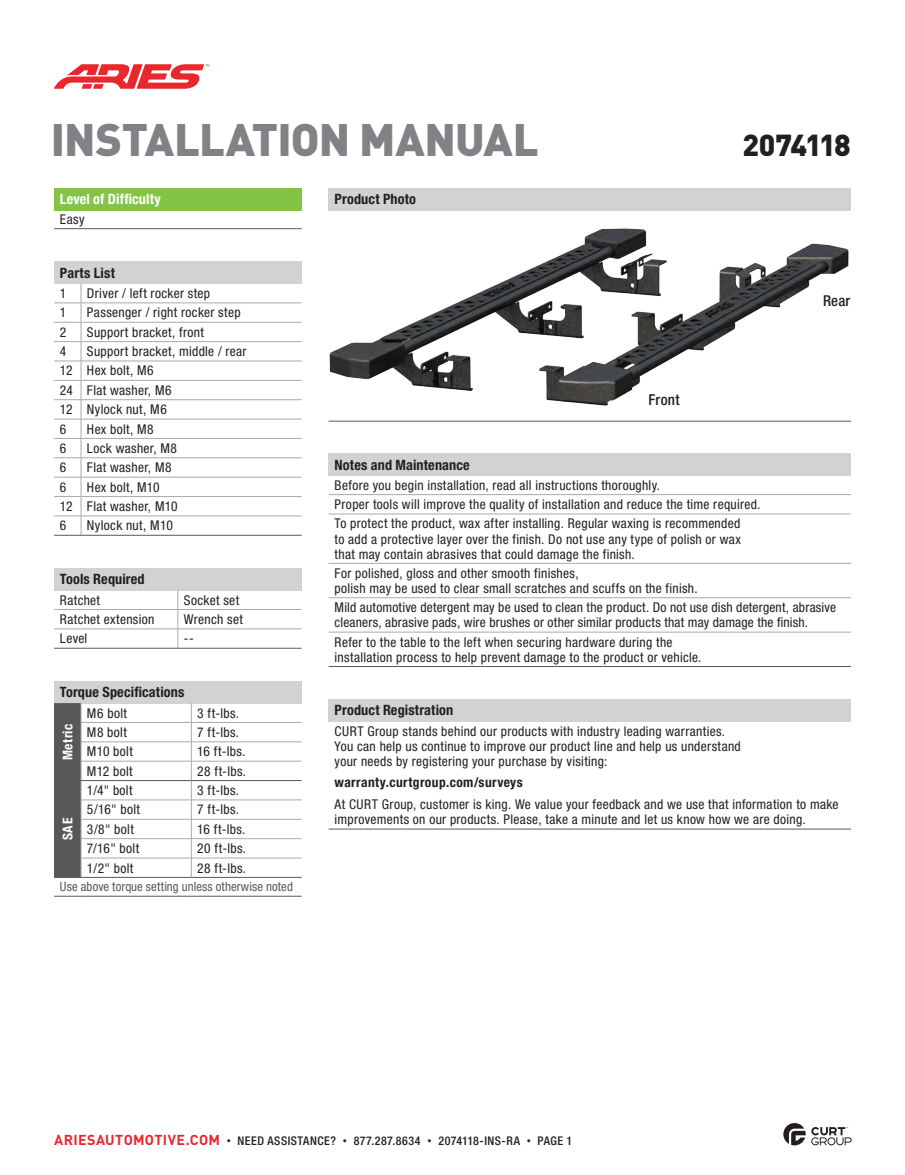
<style>
.page{position:relative;width:905px;height:1175px;background:#fff}
.page>*{position:absolute;margin:0;border:0;box-sizing:border-box;transform-origin:0 0}
.t1{font:900 45px "DINOT";letter-spacing:-.02em;color:#808285}
.t2{font:900 30px "DINOT";letter-spacing:-.055em;color:#231f20}
.t3{font:500 condensed 15px "Helvetica Neue LT Std";letter-spacing:.015em;color:#231f20}
.t4{font:700 condensed 14.25px "Helvetica Neue LT Std";letter-spacing:.01em;color:#231f20}
.t5{font:700 condensed 14.25px "Helvetica Neue LT Std";letter-spacing:.005em;color:#fff}
.t6{font:condensed 13.5px/19.4px "Helvetica Neue LT Std";letter-spacing:.025em;color:#231f20}
.t7{font:700 condensed 13.5px "Helvetica Neue LT Std";letter-spacing:.03em;color:#231f20}
.t8{font:700 condensed 13.5px "Helvetica Neue LT Std";letter-spacing:.035em;color:#fff}
.t9{font:condensed 12.75px "Helvetica Neue LT Std";letter-spacing:.01em;color:#57585a}
.t10{font:500 condensed 12px "Helvetica Neue LT Std";letter-spacing:.04em;color:#231f20}
.s1{font-family:"DINOT";font-weight:700;font-stretch:normal;font-size:14.25px;color:#e9282d}
.s2{font-family:"DINOT";font-weight:400;font-stretch:normal;font-size:9px}
</style>
<div class="page">
<svg style="left:54px;top:64px;width:155px;height:25px"></svg>
<svg style="left:783px;top:1123px;width:68px;height:22px"></svg>
<div style="left:54px;top:261px;width:248px;height:22px;background:#d1d2d4"></div>
<hr style="left:81px;top:302px;width:221px;height:1px;background:#a8a9ad">
<hr style="left:81px;top:322px;width:221px;height:1px;background:#a8a9ad">
<hr style="left:81px;top:341px;width:221px;height:1px;background:#a8a9ad">
<hr style="left:81px;top:361px;width:221px;height:1px;background:#a8a9ad">
<hr style="left:81px;top:380px;width:221px;height:1px;background:#a8a9ad">
<hr style="left:81px;top:399px;width:221px;height:1px;background:#a8a9ad">
<hr style="left:81px;top:419px;width:221px;height:1px;background:#a8a9ad">
<hr style="left:81px;top:438px;width:221px;height:1px;background:#a8a9ad">
<hr style="left:81px;top:457px;width:221px;height:1px;background:#a8a9ad">
<hr style="left:81px;top:477px;width:221px;height:1px;background:#a8a9ad">
<hr style="left:81px;top:496px;width:221px;height:1px;background:#a8a9ad">
<hr style="left:81px;top:515px;width:221px;height:1px;background:#a8a9ad">
<svg style="left:54px;top:283px;width:28px;height:253px"></svg>
<hr style="left:81px;top:535px;width:221px;height:1px;background:#57585a">
<div style="left:54px;top:681px;width:248px;height:22px;background:#d1d2d4"></div>
<hr style="left:81px;top:722px;width:110px;height:1px;background:#a8a9ad">
<hr style="left:191px;top:722px;width:111px;height:1px;background:#a8a9ad">
<hr style="left:81px;top:741px;width:110px;height:1px;background:#a8a9ad">
<hr style="left:191px;top:741px;width:111px;height:1px;background:#a8a9ad">
<hr style="left:81px;top:761px;width:110px;height:1px;background:#a8a9ad">
<hr style="left:191px;top:761px;width:111px;height:1px;background:#a8a9ad">
<hr style="left:81px;top:799px;width:110px;height:1px;background:#a8a9ad">
<hr style="left:191px;top:799px;width:111px;height:1px;background:#a8a9ad">
<hr style="left:81px;top:819px;width:110px;height:1px;background:#a8a9ad">
<hr style="left:191px;top:819px;width:111px;height:1px;background:#a8a9ad">
<hr style="left:81px;top:838px;width:110px;height:1px;background:#a8a9ad">
<hr style="left:191px;top:838px;width:111px;height:1px;background:#a8a9ad">
<hr style="left:81px;top:857px;width:110px;height:1px;background:#a8a9ad">
<hr style="left:191px;top:857px;width:111px;height:1px;background:#a8a9ad">
<svg style="left:191px;top:703px;width:1px;height:174px"></svg>
<svg style="left:54px;top:895px;width:27px;height:1px"></svg>
<hr style="left:81px;top:895px;width:110px;height:1px;background:#57585a">
<hr style="left:191px;top:895px;width:111px;height:1px;background:#57585a">
<hr style="left:81px;top:780px;width:110px;height:1px;background:#57585a">
<hr style="left:191px;top:780px;width:111px;height:1px;background:#57585a">
<svg style="left:54px;top:703px;width:28px;height:175px;background:#5c5d5f"></svg>
<hr style="left:81px;top:877px;width:110px;height:1px;background:#57585a">
<hr style="left:191px;top:877px;width:111px;height:1px;background:#57585a">
<div style="left:54px;top:568px;width:247px;height:22px;background:#d1d2d4"></div>
<svg style="left:177px;top:590px;width:1px;height:58px"></svg>
<hr style="left:54px;top:648px;width:124px;height:1px;background:#57585a">
<hr style="left:178px;top:648px;width:123px;height:1px;background:#57585a">
<hr style="left:54px;top:609px;width:124px;height:1px;background:#a8a9ad">
<hr style="left:178px;top:609px;width:123px;height:1px;background:#a8a9ad">
<hr style="left:54px;top:628px;width:124px;height:1px;background:#a8a9ad">
<hr style="left:178px;top:628px;width:123px;height:1px;background:#a8a9ad">
<div style="left:54px;top:188px;width:248px;height:22px;background:#83c447"></div>
<hr style="left:54px;top:228px;width:248px;height:1px;background:#57585a">
<div style="left:328px;top:454px;width:522px;height:22px;background:#d1d2d4"></div>
<hr style="left:328px;top:494px;width:522px;height:1px;background:#a8a9ad">
<hr style="left:328px;top:514px;width:522px;height:1px;background:#a8a9ad">
<hr style="left:328px;top:563px;width:522px;height:1px;background:#a8a9ad">
<hr style="left:328px;top:597px;width:522px;height:1px;background:#a8a9ad">
<hr style="left:328px;top:632px;width:522px;height:1px;background:#a8a9ad">
<hr style="left:328px;top:666px;width:522px;height:1px;background:#57585a">
<div style="left:328px;top:188px;width:522px;height:22px;background:#d1d2d4"></div>
<hr style="left:328px;top:421px;width:522px;height:1px;background:#57585a">
<img style="left:329px;top:228px;width:520px;height:178px">
<div style="left:328px;top:699px;width:522px;height:22px;background:#d1d2d4"></div>
<hr style="left:328px;top:828px;width:522px;height:1px;background:#57585a">
<h1 class="t1" style="left:51px;top:103px;width:489px">INSTALLATION MANUAL</h1>
<h2 class="t2" style="left:742px;top:121px;width:110px">2074118</h2>
<p class="t5" style="left:60px;top:190px;width:102px">Level of Difficulty</p>
<p class="t6" style="left:60px;top:209px;width:26px">Easy</p>
<p class="t4" style="left:60px;top:264px;width:56px">Parts List</p>
<p class="t6" style="left:60px;top:283px;width:8px">1</p>
<p class="t6" style="left:87px;top:283px;width:125px">Driver / left rocker step</p>
<p class="t6" style="left:60px;top:303px;width:8px">1</p>
<p class="t6" style="left:87px;top:303px;width:155px">Passenger / right rocker step</p>
<p class="t6" style="left:60px;top:322px;width:8px">2</p>
<p class="t6" style="left:87px;top:322px;width:118px">Support bracket, front</p>
<p class="t6" style="left:60px;top:341px;width:8px">4</p>
<p class="t6" style="left:60px;top:341px;width:188px;text-indent:27px">Support bracket, middle / rear<br>12 Hex bolt, M6<br>24 Flat washer, M6<br>12 Nylock nut, M6<br>6</p>
<p class="t6" style="left:87px;top:419px;width:68px">Hex bolt, M8</p>
<p class="t6" style="left:60px;top:438px;width:8px">6</p>
<p class="t6" style="left:87px;top:438px;width:92px">Lock washer, M8</p>
<p class="t6" style="left:60px;top:458px;width:8px">6</p>
<p class="t6" style="left:87px;top:458px;width:86px">Flat washer, M8</p>
<p class="t6" style="left:60px;top:477px;width:8px">6</p>
<p class="t6" style="left:60px;top:477px;width:119px;text-indent:27px">Hex bolt, M10<br>12 Flat washer, M10<br>6</p>
<p class="t6" style="left:87px;top:516px;width:87px">Nylock nut, M10</p>
<p class="t4" style="left:60px;top:570px;width:86px">Tools Required</p>
<p class="t6" style="left:60px;top:590px;width:42px">Ratchet</p>
<p class="t6" style="left:184px;top:590px;width:57px">Socket set</p>
<p class="t6" style="left:60px;top:609px;width:96px">Ratchet extension</p>
<p class="t6" style="left:184px;top:609px;width:61px">Wrench set</p>
<p class="t6" style="left:60px;top:629px;width:29px">Level</p>
<p class="t6" style="left:184px;top:629px;width:11px">--</p>
<p class="t4" style="left:60px;top:683px;width:126px">Torque Specifications</p>
<p class="t8" style="left:59px;top:760px;width:38px;rotate:-90deg">Metric</p>
<p class="t6" style="left:87px;top:703px;width:41px">M6 bolt</p>
<p class="t6" style="left:197px;top:703px;width:43px">3 ft-lbs.</p>
<p class="t6" style="left:87px;top:722px;width:41px">M8 bolt</p>
<p class="t6" style="left:197px;top:722px;width:43px">7 ft-lbs.</p>
<p class="t6" style="left:87px;top:741px;width:47px">M10 bolt</p>
<p class="t6" style="left:197px;top:741px;width:50px">16 ft-lbs.</p>
<p class="t6" style="left:87px;top:761px;width:47px">M12 bolt</p>
<p class="t6" style="left:197px;top:761px;width:50px">28 ft-lbs.</p>
<p class="t6" style="left:87px;top:780px;width:47px">1/4" bolt</p>
<p class="t6" style="left:197px;top:780px;width:43px">3 ft-lbs.</p>
<p class="t6" style="left:87px;top:800px;width:55px">5/16" bolt</p>
<p class="t6" style="left:197px;top:800px;width:43px">7 ft-lbs.</p>
<p class="t6" style="left:87px;top:819px;width:48px">3/8" bolt</p>
<p class="t6" style="left:197px;top:819px;width:50px">16 ft-lbs.</p>
<p class="t6" style="left:87px;top:838px;width:54px">7/16" bolt</p>
<p class="t6" style="left:197px;top:838px;width:50px">20 ft-lbs.</p>
<p class="t6" style="left:87px;top:858px;width:48px">1/2" bolt</p>
<p class="t6" style="left:197px;top:858px;width:50px">28 ft-lbs.</p>
<p class="t9" style="left:60px;top:879px;width:234px">Use above torque setting unless otherwise noted</p>
<p class="t8" style="left:59px;top:840px;width:24px;rotate:-90deg">SAE</p>
<p class="t4" style="left:334px;top:190px;width:83px">Product Photo</p>
<p class="t3" style="left:648px;top:390px;width:32px">Front</p>
<p class="t3" style="left:823px;top:292px;width:29px">Rear</p>
<p class="t4" style="left:334px;top:456px;width:137px">Notes and Maintenance</p>
<p class="t6" style="left:334px;top:475px;width:427px">Before you begin installation, read all instructions thoroughly.<br>Proper tools will improve the quality of installation and reduce the time required.<br>To protect the product, wax after installing. Regular waxing is recommended</p>
<p class="t6" style="left:334px;top:531px;width:408px;line-height:15px">to add a protective layer over the finish. Do not use any type of polish or wax that may contain abrasives that could damage the finish.</p>
<p class="t6" style="left:334px;top:565px;width:364px;line-height:15px">For polished, gloss and other smooth finishes,<br>polish may be used to clear small scratches and scuffs on the finish.</p>
<p class="t6" style="left:334px;top:600px;width:503px;line-height:15px">Mild automotive detergent may be used to clean the product. Do not use dish detergent, abrasive cleaners, abrasive pads, wire brushes or other similar products that may damage the finish.</p>
<p class="t6" style="left:334px;top:634px;width:368px;line-height:15px">Refer to the table to the left when securing hardware during the installation process to help prevent damage to the product or vehicle.</p>
<p class="t4" style="left:334px;top:701px;width:120px">Product Registration</p>
<p class="t6" style="left:334px;top:723px;width:408px;line-height:15px">CURT Group stands behind our products with industry leading warranties.<br>You can help us continue to improve our product line and help us understand your needs by registering your purchase by visiting:</p>
<p class="t7" style="left:334px;top:774px;width:189px">warranty.curtgroup.com/surveys</p>
<p class="t6" style="left:334px;top:796px;width:505px;line-height:15px">At CURT Group, customer is king. We value your feedback and we use that information to make improvements on our products. Please, take a minute and let us know how we are doing.</p>
<p class="t10" style="left:54px;top:1133px;width:519px"><span class="s1">ARIESAUTOMOTIVE.COM</span> <span class="s2">•</span> NEED ASSISTANCE? <span class="s2">•</span> 877.287.8634 <span class="s2">•</span> 2074118-INS-RA <span class="s2">•</span> PAGE 1</p>
</div>
